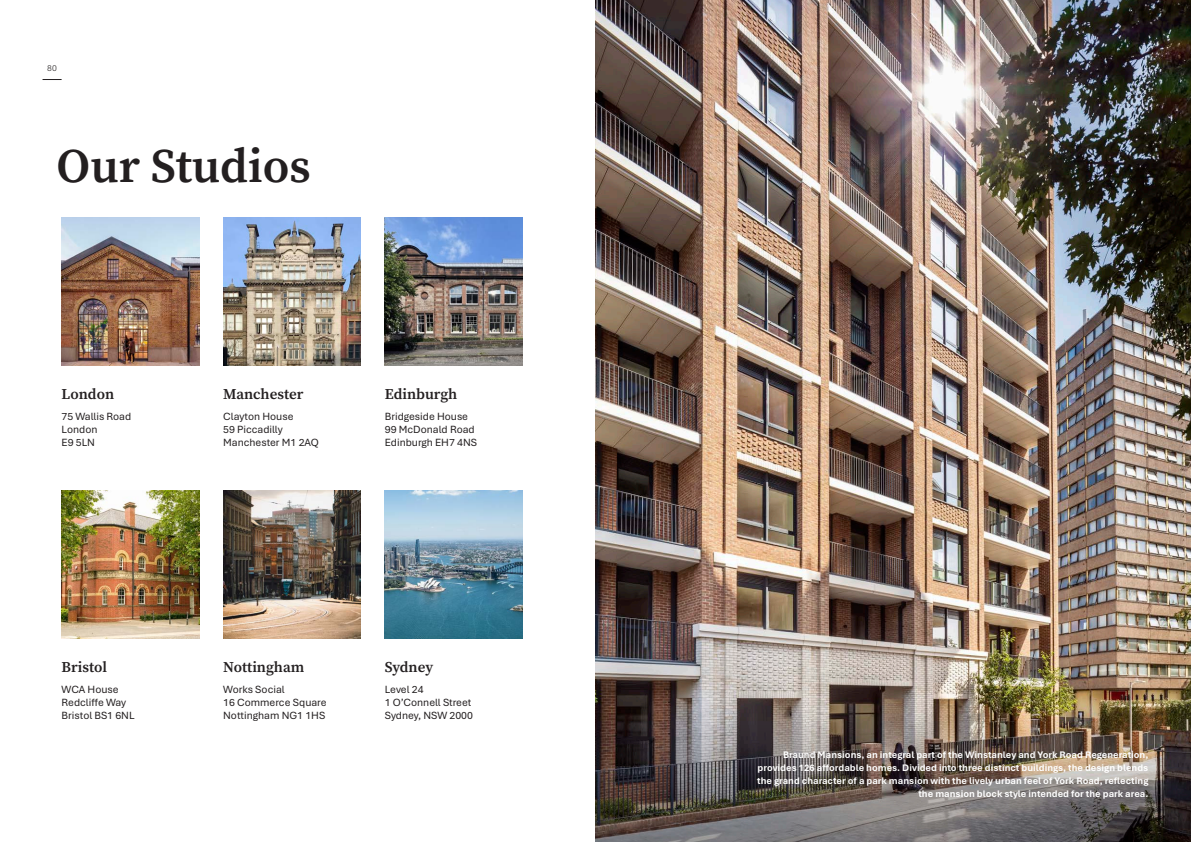
<style>
.page{position:relative;width:1191px;height:842px;background:#fff}
.page>*{position:absolute;margin:0;border:0;box-sizing:border-box;transform-origin:0 0}
.t1{font:48px "Source Serif Variable";color:#231f20}
.t2{font:15px "Source Serif Variable";color:#231f20}
.t3{font:11px "Aptos";color:#231f20}
.t4{font:700 10px/13px "Aptos";color:#fff;text-align:right}
.t5{font:300 9px "Aptos";color:#231f20}
</style>
<div class="page">
<svg style="left:43px;top:79px;width:19px;height:1px"></svg>
<img style="left:62px;top:491px;width:137px;height:147px">
<img style="left:62px;top:218px;width:137px;height:148px">
<img style="left:223px;top:491px;width:138px;height:147px">
<img style="left:223px;top:218px;width:138px;height:148px">
<img style="left:385px;top:491px;width:137px;height:147px">
<img style="left:385px;top:218px;width:137px;height:148px">
<img style="left:595px;top:0;width:596px;height:707px">
<div style="left:591px;top:707px;width:600px;height:135px;background:#231f20;opacity:.75"></div>
<p class="t5" style="left:47px;top:62px;width:11px">80</p>
<p class="t1" style="left:57px;top:134px;width:256px">Our Studios</p>
<p class="t2" style="left:62px;top:384px;width:54px">London</p>
<p class="t2" style="left:223px;top:384px;width:82px">Manchester</p>
<p class="t2" style="left:385px;top:384px;width:74px">Edinburgh</p>
<p class="t3" style="left:62px;top:408px;width:71px">75 Wallis Road</p>
<p class="t3" style="left:62px;top:421px;width:37px">London</p>
<p class="t3" style="left:62px;top:434px;width:35px">E9 5LN</p>
<p class="t3" style="left:223px;top:408px;width:72px">Clayton House</p>
<p class="t3" style="left:223px;top:421px;width:61px">59 Piccadilly</p>
<p class="t3" style="left:223px;top:434px;width:97px">Manchester M1 2AQ</p>
<p class="t3" style="left:385px;top:408px;width:85px">Bridgeside House</p>
<p class="t3" style="left:385px;top:421px;width:91px">99 McDonald Road</p>
<p class="t3" style="left:385px;top:434px;width:94px">Edinburgh EH7 4NS</p>
<p class="t2" style="left:62px;top:657px;width:47px">Bristol</p>
<p class="t2" style="left:223px;top:657px;width:83px">Nottingham</p>
<p class="t2" style="left:385px;top:657px;width:50px">Sydney</p>
<p class="t3" style="left:62px;top:681px;width:59px">WCA House</p>
<p class="t3" style="left:62px;top:694px;width:66px">Redcliffe Way</p>
<p class="t3" style="left:62px;top:707px;width:74px">Bristol BS1 6NL</p>
<p class="t3" style="left:223px;top:681px;width:63px">Works Social</p>
<p class="t3" style="left:223px;top:694px;width:105px">16 Commerce Square</p>
<p class="t3" style="left:223px;top:707px;width:104px">Nottingham NG1 1HS</p>
<p class="t3" style="left:385px;top:681px;width:40px">Level 24</p>
<p class="t3" style="left:385px;top:694px;width:88px">1 O’Connell Street</p>
<p class="t3" style="left:385px;top:707px;width:90px">Sydney, NSW 2000</p>
<p class="t4" style="left:757px;top:747px;width:393px">Braund Mansions, an integral part of the Winstanley and York Road Regeneration, provides 126 affordable homes. Divided into three distinct buildings, the design blends the grand character of a park mansion with the lively urban feel of York Road, reflecting the mansion block style intended for the park area.</p>
</div>
